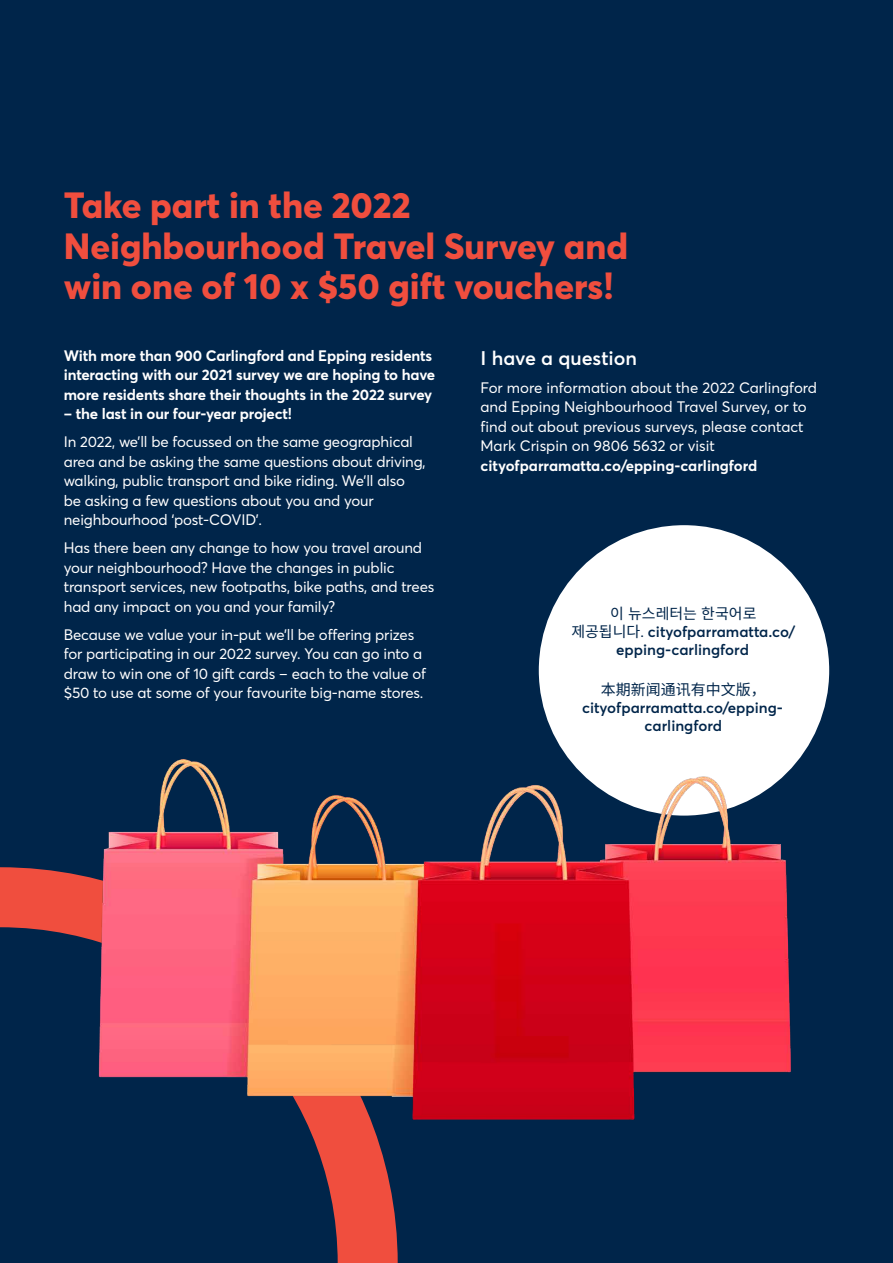
<style>
.page{position:relative;width:893px;height:1263px;background:#00254a}
.page>*{position:absolute;margin:0;border:0;box-sizing:border-box;transform-origin:0 0}
.t1{font:800 36px/40.5px "Parramatta";color:#f04e3e}
.t2{font:600 19.5px "Parramatta";color:#fff}
.t3{font:15px/19.5px "Parramatta";letter-spacing:-.01em;color:#fff}
.t4{font:700 15px/19.5px "Parramatta";letter-spacing:-.01em;color:#fff}
.t5{font:600 15px/18px "Parramatta";color:#00254a;text-align:center}
.t6{font:15px "Noto Sans SC";color:#00254a}
.t7{font:15px "Noto Sans KR";color:#00254a}
.s1{font-family:"Noto Sans KR";font-weight:400}
.s2{font-weight:400}
</style>
<div class="page">
<svg style="left:0;top:867px;width:398px;height:396px"></svg>
<div style="left:539px;top:525px;width:290px;height:291px;background:#fff;border-radius:50%"></div>
<img style="left:52px;top:760px;width:746px;height:405px">
<h1 class="t1" style="left:64px;top:183px;width:566px">Take part in the 2022<br>Neighbourhood Travel Survey and win one of 10 x $50 gift vouchers!</h1>
<p class="t4" style="left:64px;top:345px;width:373px">With more than 900 Carlingford and Epping residents interacting with our 2021 survey we are hoping to have more residents share their thoughts in the 2022 survey</p>
<p class="t4" style="left:64px;top:403px;width:230px">– the last in our four-year project!</p>
<p class="t3" style="left:64px;top:431px;width:363px">In 2022, we’ll be focussed on the same geographical area and be asking the same questions about driving, walking, public transport and bike riding. We’ll also be asking a few questions about you and your neighbourhood ‘post-COVID’.</p>
<p class="t3" style="left:64px;top:537px;width:372px">Has there been any change to how you travel around your neighbourhood? Have the changes in public transport services, new footpaths, bike paths, and trees had any impact on you and your family?</p>
<p class="t3" style="left:64px;top:624px;width:364px">Because we value your in-put we’ll be offering prizes for participating in our 2022 survey. You can go into a draw to win one of 10 gift cards – each to the value of $50 to use at some of your favourite big-name stores.</p>
<h2 class="t2" style="left:480px;top:344px;width:158px">I have a question</h2>
<p class="t3" style="left:480px;top:377px;width:338px">For more information about the 2022 Carlingford and Epping Neighbourhood Travel Survey, or to find out about previous surveys, please contact Mark Crispin on 9806 5632 or visit</p>
<p class="t4" style="left:480px;top:455px;width:278px">cityofparramatta.co/epping-carlingford</p>
<p class="t7" style="left:610px;top:605px;width:148px">이 뉴스레터는 한국어로</p>
<p class="t5" style="left:571px;top:622px;width:225px"><span class="s1">제공됩니다</span><span class="s2">.</span> cityofparramatta.co/ epping-carlingford</p>
<p class="t6" style="left:601px;top:681px;width:166px">本期新闻通讯有中文版，</p>
<p class="t5" style="left:582px;top:698px;width:202px">cityofparramatta.co/epping&shy;carlingford</p>
</div>
